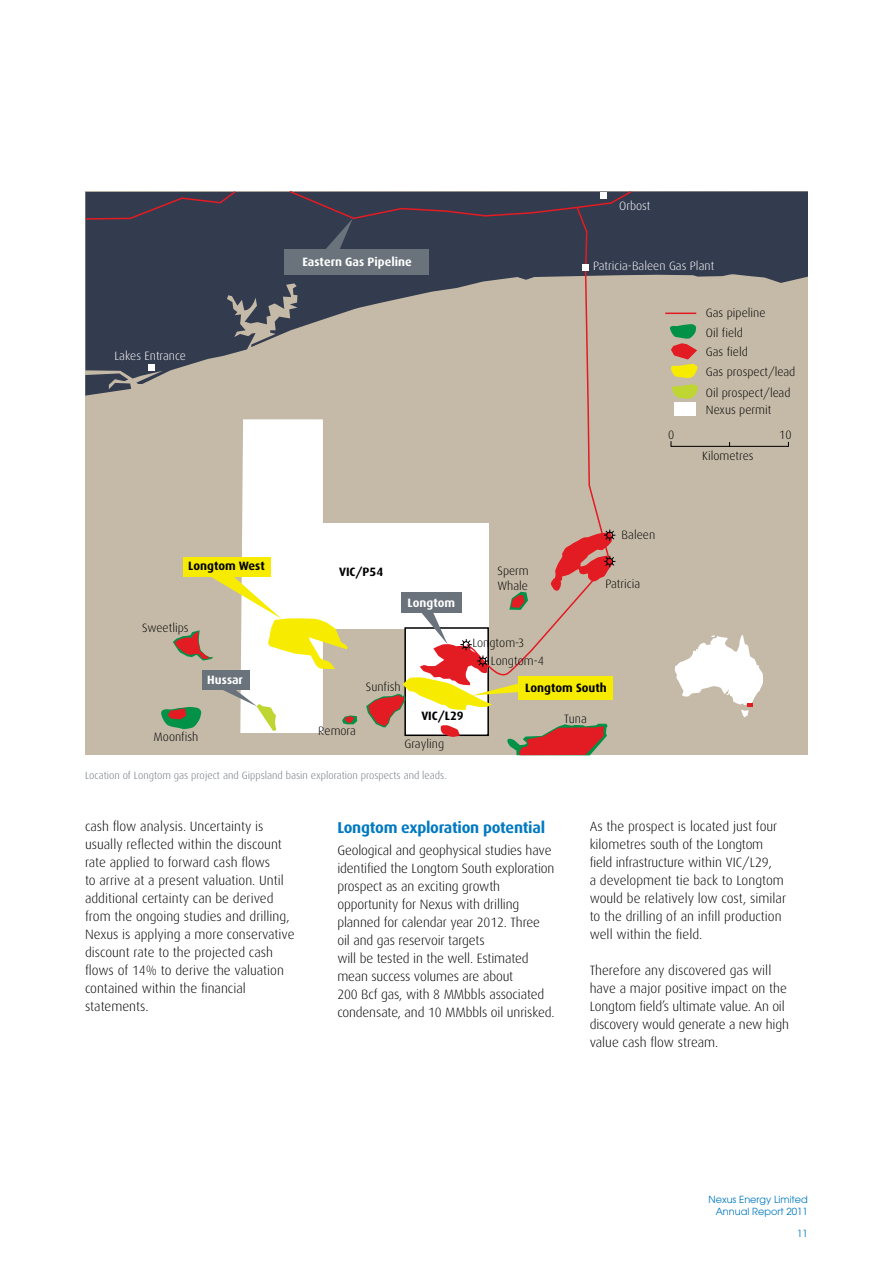
<style>
.page{position:relative;width:893px;height:1263px;background:#fff}
.page>*{position:absolute;margin:0;border:0;box-sizing:border-box;transform-origin:0 0}
.t1{font:700 15.75px "Dax";letter-spacing:-.015em;color:#0079c1}
.t2{font:300 13.5px/18px "Dax";letter-spacing:-.01em;color:#000}
.t3{font:300 12.15px/19.5px "Dax";color:#000}
.t4{font:300 12.15px "Dax";color:#fff}
.t5{font:700 12.15px "Dax";color:#000}
.t6{font:700 12.15px "Dax";color:#fff}
.t7{font:300 10.5px "Dax";color:#6a737b}
.t8{font:9.75px/12.8px "Avant Garde";color:#0079c1;text-align:right}
</style>
<div class="page">
<div style="left:85px;top:192px;width:723px;height:563px;background:#c5baa8"></div>
<svg style="left:633px;top:191px;width:175px;height:123px;fill:#333b4e"></svg>
<svg style="left:85px;top:191px;width:548px;height:438px"></svg>
<svg style="left:675px;top:635px;width:88px;height:82px"></svg>
<div style="left:583px;top:264px;width:6px;height:7px;background:#fff"></div>
<svg style="left:148px;top:365px;width:6px;height:6px"></svg>
<div style="left:600px;top:193px;width:7px;height:6px;background:#fff"></div>
<svg style="left:670px;top:324px;width:28px;height:75px"></svg>
<div style="left:674px;top:403px;width:22px;height:13px;background:#fff"></div>
<hr style="left:665px;top:313px;width:31px;height:1px;background:#e31b23">
<svg style="left:670px;top:441px;width:119px;height:6px"></svg>
<div style="left:284px;top:249px;width:145px;height:25px;background:#6a737b"></div>
<svg style="left:161px;top:419px;width:196px;height:314px"></svg>
<svg style="left:366px;top:529px;width:250px;height:226px"></svg>
<svg style="left:324px;top:219px;width:29px;height:30px"></svg>
<div style="left:518px;top:676px;width:95px;height:24px;background:#f7ec00"></div>
<p class="t4" style="left:114px;top:349px;width:73px">Lakes Entrance</p>
<p class="t6" style="left:302px;top:255px;width:111px">Eastern Gas Pipeline</p>
<p class="t4" style="left:619px;top:199px;width:33px">Orbost</p>
<p class="t4" style="left:593px;top:259px;width:123px">Patricia-Baleen Gas Plant</p>
<p class="t3" style="left:706px;top:303px;width:91px">Gas pipeline<br>Oil field<br>Gas field<br>Gas prospect/lead</p>
<p class="t3" style="left:706px;top:384px;width:86px;line-height:17.5px">Oil prospect/lead<br>Nexus permit</p>
<p class="t3" style="left:668px;top:425px;width:8px">0</p>
<p class="t3" style="left:779px;top:425px;width:14px">10</p>
<p class="t3" style="left:702px;top:446px;width:53px">Kilometres</p>
<p class="t5" style="left:188px;top:559px;width:78px">Longtom West</p>
<p class="t3" style="left:142px;top:618px;width:48px">Sweetlips</p>
<p class="t6" style="left:207px;top:673px;width:37px">Hussar</p>
<p class="t3" style="left:154px;top:727px;width:46px">Moonfish</p>
<p class="t5" style="left:339px;top:565px;width:46px">VIC/P54</p>
<p class="t6" style="left:408px;top:596px;width:49px">Longtom</p>
<p class="t3" style="left:366px;top:677px;width:36px">Sunfish</p>
<p class="t3" style="left:318px;top:721px;width:39px">Remora</p>
<p class="t5" style="left:421px;top:709px;width:44px">VIC/L29</p>
<p class="t3" style="left:404px;top:734px;width:41px">Grayling</p>
<p class="t7" style="left:85px;top:769px;width:363px">Location of Longtom gas project and Gippsland basin exploration prospects and leads.</p>
<p class="t3" style="left:497px;top:564px;width:33px;line-height:14.5px">Sperm<br>Whale</p>
<p class="t3" style="left:472px;top:634px;width:54px">Longtom-3</p>
<p class="t3" style="left:491px;top:651px;width:55px">Longtom-4</p>
<p class="t3" style="left:622px;top:525px;width:35px">Baleen</p>
<p class="t3" style="left:605px;top:575px;width:36px">Patricia</p>
<p class="t5" style="left:525px;top:681px;width:83px">Longtom South</p>
<p class="t3" style="left:564px;top:709px;width:24px">Tuna</p>
<p class="t2" style="left:85px;top:818px;width:211px">cash flow analysis. Uncertainty is usually reflected within the discount rate applied to forward cash flows<br>to arrive at a present valuation. Until additional certainty can be derived from the ongoing studies and drilling, Nexus is applying a more conservative discount rate to the projected cash flows of 14% to derive the valuation contained within the financial statements.</p>
<p class="t1" style="left:337px;top:818px;width:209px">Longtom exploration potential</p>
<p class="t2" style="left:337px;top:841px;width:219px">Geological and geophysical studies have identified the Longtom South exploration prospect as an exciting growth opportunity for Nexus with drilling planned for calendar year 2012. Three oil and gas reservoir targets<br>will be tested in the well. Estimated mean success volumes are about<br>200 Bcf gas, with 8 MMbbls associated condensate, and 10 MMbbls oil unrisked.</p>
<p class="t2" style="left:590px;top:818px;width:198px">As the prospect is located just four kilometres south of the Longtom field infrastructure within VIC/L29,<br>a development tie back to Longtom would be relatively low cost, similar to the drilling of an infill production well within the field.</p>
<p class="t2" style="left:590px;top:962px;width:201px">Therefore any discovered gas will have a major positive impact on the Longtom field’s ultimate value. An oil discovery would generate a new high value cash flow stream.</p>
<p class="t8" style="left:708px;top:1192px;width:101px">Nexus Energy Limited<br>Annual Report 2011</p>
<p class="t8" style="left:797px;top:1226px;width:12px">11</p>
</div>
